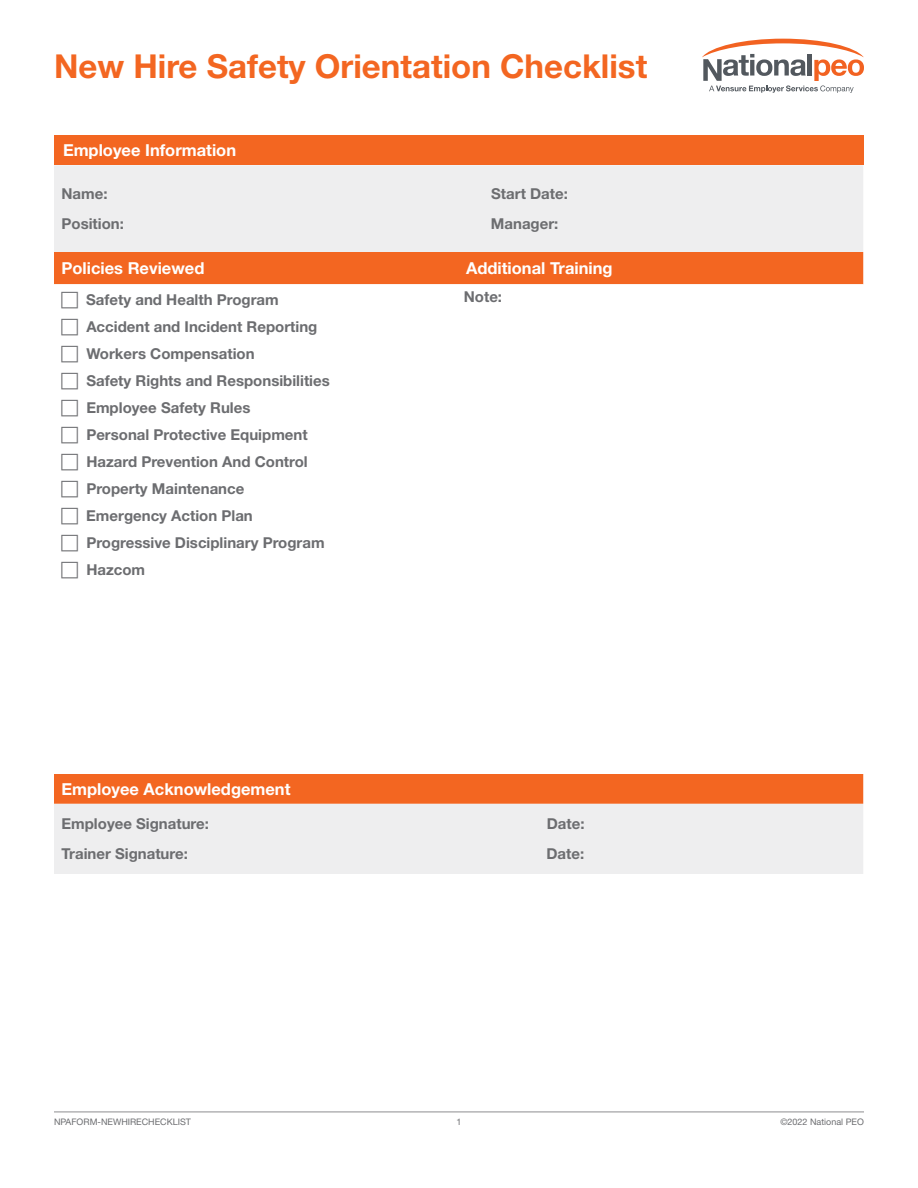
<style>
.page{position:relative;width:918px;height:1188px;background:#fff}
.page>*{position:absolute;margin:0;border:0;box-sizing:border-box;transform-origin:0 0}
.t1{font:700 33px "Helvetica Neue LT Std";color:#f36621}
.t2{font:700 16.5px "Helvetica Neue LT Std";color:#fff}
.t3{font:700 15px/27px "Helvetica Neue LT Std";color:#6c6d70}
.t4{font:9px "Helvetica Neue LT Std";color:#6c6d70}
</style>
<div class="page">
<hr style="left:54px;top:1112px;width:810px;height:1px;background:#b2b3b7">
<svg style="left:702px;top:39px;width:162px;height:54px"></svg>
<div style="left:54px;top:136px;width:809px;height:29px;background:#f36621"></div>
<div style="left:54px;top:165px;width:809px;height:709px;background:#eeeeef"></div>
<div style="left:54px;top:252px;width:809px;height:552px;background:#f36621"></div>
<svg style="left:54px;top:284px;width:809px;height:490px"></svg>
<svg style="left:62px;top:292px;width:16px;height:16px"></svg>
<svg style="left:62px;top:319px;width:16px;height:16px"></svg>
<svg style="left:62px;top:346px;width:16px;height:16px"></svg>
<svg style="left:62px;top:373px;width:16px;height:16px"></svg>
<svg style="left:62px;top:400px;width:16px;height:16px"></svg>
<svg style="left:62px;top:427px;width:16px;height:16px"></svg>
<svg style="left:62px;top:454px;width:16px;height:16px"></svg>
<svg style="left:62px;top:481px;width:16px;height:16px"></svg>
<svg style="left:62px;top:508px;width:16px;height:16px"></svg>
<svg style="left:62px;top:535px;width:16px;height:16px"></svg>
<svg style="left:62px;top:562px;width:16px;height:16px"></svg>
<h1 class="t1" style="left:54px;top:45px;width:595px">New Hire Safety Orientation Checklist</h1>
<p class="t2" style="left:63px;top:140px;width:175px">Employee Information</p>
<p class="t3" style="left:62px;top:180px;width:48px">Name:</p>
<p class="t3" style="left:491px;top:180px;width:78px">Start Date:</p>
<p class="t3" style="left:62px;top:210px;width:64px">Position:</p>
<p class="t3" style="left:491px;top:210px;width:69px">Manager:</p>
<p class="t2" style="left:62px;top:258px;width:144px">Policies Reviewed</p>
<p class="t2" style="left:466px;top:258px;width:148px">Additional Training</p>
<p class="t3" style="left:86px;top:286px;width:245px">Safety and Health Program<br>Accident and Incident Reporting<br>Workers Compensation<br>Safety Rights and Responsibilities<br>Employee Safety Rules<br>Personal Protective Equipment<br>Hazard Prevention And Control<br>Property Maintenance<br>Emergency Action Plan<br>Progressive Disciplinary Program<br>Hazcom</p>
<p class="t3" style="left:464px;top:283px;width:40px">Note:</p>
<p class="t2" style="left:62px;top:779px;width:231px">Employee Acknowledgement</p>
<p class="t3" style="left:62px;top:810px;width:149px">Employee Signature:</p>
<p class="t3" style="left:547px;top:810px;width:39px">Date:</p>
<p class="t3" style="left:62px;top:840px;width:128px">Trainer Signature:</p>
<p class="t3" style="left:547px;top:840px;width:39px">Date:</p>
<p class="t4" style="left:54px;top:1117px;width:139px">NPAFORM-NEWHIRECHECKLIST</p>
<p class="t4" style="left:456px;top:1117px;width:7px">1</p>
<p class="t4" style="left:780px;top:1117px;width:85px">©2022 National PEO</p>
</div>
